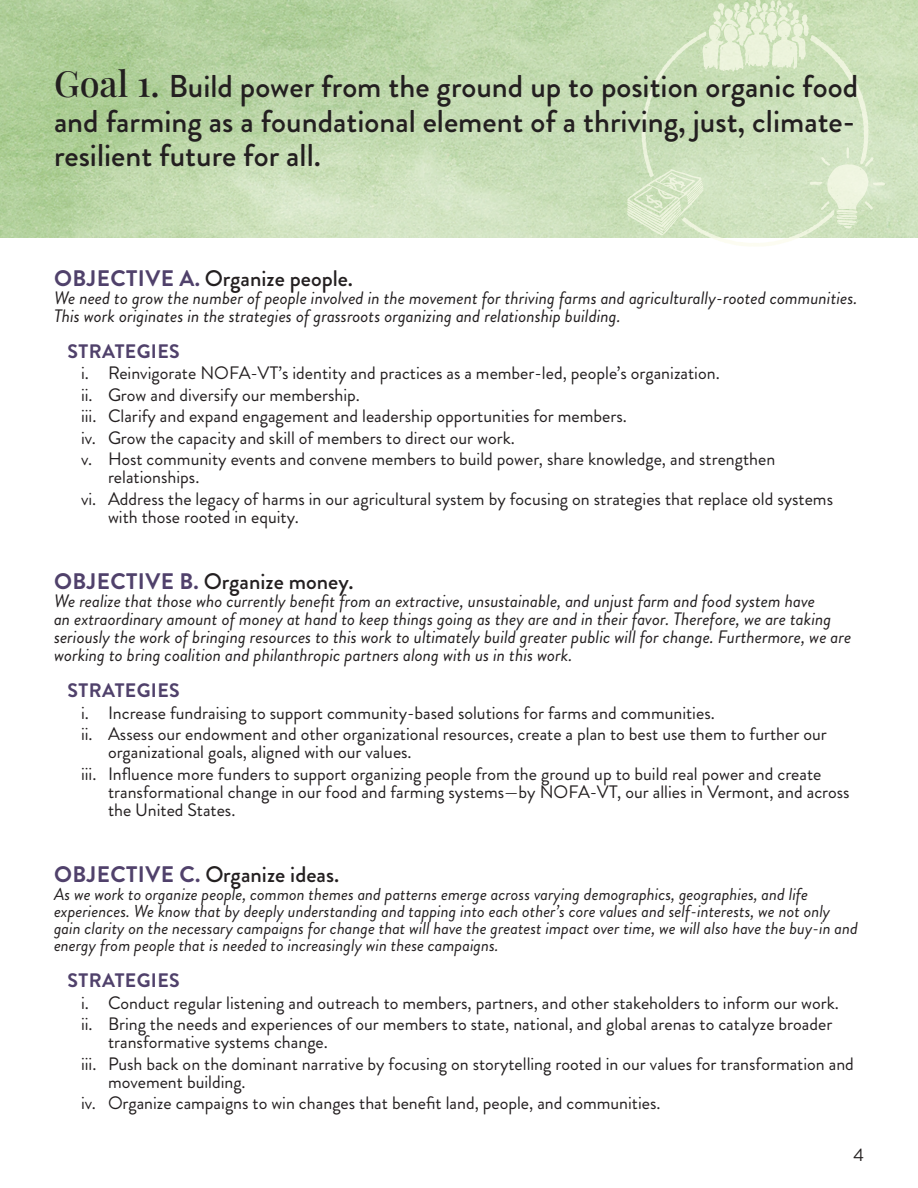
<style>
.page{position:relative;width:918px;height:1188px;background:#fff}
.page>*{position:absolute;margin:0;border:0;box-sizing:border-box;transform-origin:0 0}
.Goal_Description{font:500 31.5px/34.5px "Brandon Grotesque";color:#231f20;text-align:justify}
.Objectives{font:500 22.5px "Brandon Grotesque";color:#231f20}
.Strategy_Heading{font:700 19.5px "Brandon Grotesque";letter-spacing:.02em;color:#50416b}
.t1{font:18px/18px "Brandon Grotesque";color:#231f20}
.Objectives_Description{font:italic 18px/18px "Brandon Grotesque";color:#231f20}
.Objectives_Description-2{font:italic 17.25px/17.2px "Brandon Grotesque";color:#231f20}
.s1{font-family:"Playfair Display";font-size:36px}
.s2{font-weight:700;color:#50416b}
</style>
<div class="page">
<img style="left:0;top:0;width:918px;height:238px">
<svg style="left:627px;top:0;width:258px;height:246px"></svg>
<p class="Goal_Description" style="left:54px;top:69px;width:806px"><span class="s1">Goal 1.</span> Build power from the ground up to position organic food and farming as a foundational element of a thriving, just, climate&shy;resilient future for all.</p>
<p class="Objectives" style="left:54px;top:262px;width:300px"><span class="s2">OBJECTIVE A.</span> Organize people.</p>
<p class="Objectives_Description" style="left:54px;top:289px;width:805px">We need to grow the number of people involved in the movement for thriving farms and agriculturally-rooted communities.<br>This work originates in the strategies of grassroots organizing and relationship building.</p>
<p class="Strategy_Heading" style="left:68px;top:337px;width:114px">STRATEGIES</p>
<p class="t1" style="left:81px;top:364px;width:640px">i. Reinvigorate NOFA-VT’s identity and practices as a member-led, people’s organization.</p>
<p class="t1" style="left:81px;top:386px;width:280px">ii. Grow and diversify our membership.</p>
<p class="t1" style="left:81px;top:407px;width:547px">iii. Clarify and expand engagement and leadership opportunities for members.</p>
<p class="t1" style="left:81px;top:429px;width:435px">iv. Grow the capacity and skill of members to direct our work.</p>
<p class="t1" style="left:108px;top:450px;width:669px;text-indent:-27px">v. Host community events and convene members to build power, share knowledge, and strengthen relationships.</p>
<p class="t1" style="left:108px;top:490px;width:727px;text-indent:-27px">vi. Address the legacy of harms in our agricultural system by focusing on strategies that replace old systems with those rooted in equity.</p>
<p class="Objectives" style="left:54px;top:566px;width:301px"><span class="s2">OBJECTIVE B.</span> Organize money.</p>
<p class="Objectives_Description" style="left:54px;top:592px;width:799px">We realize that those who currently benefit from an extractive, unsustainable, and unjust farm and food system have<br>an extraordinary amount of money at hand to keep things going as they are and in their favor. Therefore, we are taking seriously the work of bringing resources to this work to ultimately build greater public will for change. Furthermore, we are working to bring coalition and philanthropic partners along with us in this work.</p>
<p class="Strategy_Heading" style="left:68px;top:677px;width:114px">STRATEGIES</p>
<p class="t1" style="left:81px;top:704px;width:635px">i. Increase fundraising to support community-based solutions for farms and communities.</p>
<p class="t1" style="left:108px;top:725px;width:720px;text-indent:-27px">ii. Assess our endowment and other organizational resources, create a plan to best use them to further our organizational goals, aligned with our values.</p>
<p class="t1" style="left:108px;top:765px;width:743px;text-indent:-27px">iii. Influence more funders to support organizing people from the ground up to build real power and create transformational change in our food and farming systems—by NOFA-VT, our allies in Vermont, and across the United States.</p>
<p class="Objectives" style="left:54px;top:859px;width:287px"><span class="s2">OBJECTIVE C.</span> Organize ideas.</p>
<p class="Objectives_Description-2" style="left:54px;top:885px;width:805px">As we work to organize people, common themes and patterns emerge across varying demographics, geographies, and life experiences. We know that by deeply understanding and tapping into each other’s core values and self-interests, we not only gain clarity on the necessary campaigns for change that will have the greatest impact over time, we will also have the buy-in and energy from people that is needed to increasingly win these campaigns.</p>
<p class="Strategy_Heading" style="left:68px;top:967px;width:114px">STRATEGIES</p>
<p class="t1" style="left:81px;top:994px;width:759px">i. Conduct regular listening and outreach to members, partners, and other stakeholders to inform our work.</p>
<p class="t1" style="left:108px;top:1015px;width:726px;text-indent:-27px">ii. Bring the needs and experiences of our members to state, national, and global arenas to catalyze broader transformative systems change.</p>
<p class="t1" style="left:108px;top:1055px;width:748px;text-indent:-27px">iii. Push back on the dominant narrative by focusing on storytelling rooted in our values for transformation and movement building.</p>
<p class="t1" style="left:81px;top:1094px;width:581px">iv. Organize campaigns to win changes that benefit land, people, and communities.</p>
<p class="t1" style="left:853px;top:1146px;width:12px">4</p>
</div>
